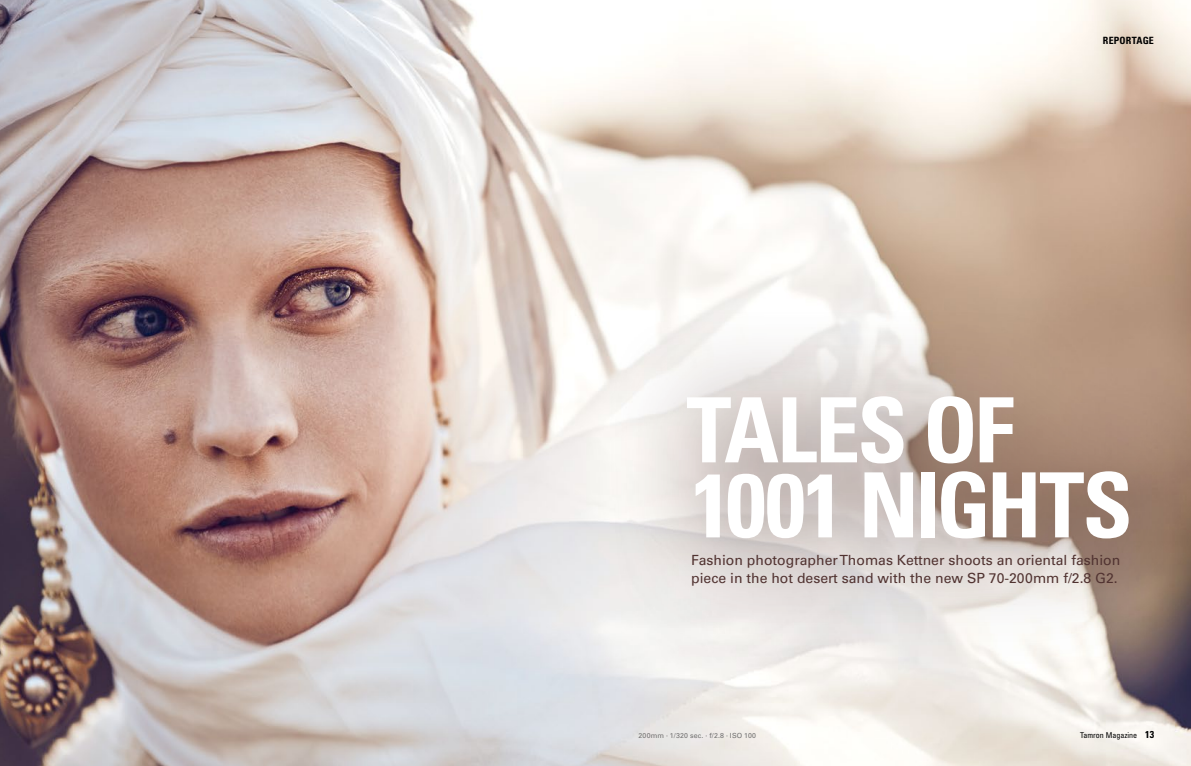
<style>
.page{position:relative;width:1191px;height:766px;background:#fff}
.page>*{position:absolute;margin:0;border:0;box-sizing:border-box;transform-origin:0 0}
.t1{font:700 condensed 90px/75px "Univers LT Std";letter-spacing:-.03em;color:#fff}
.t2{font:14px/18px "Univers LT Std";color:#513331}
.t3{font:700 condensed 10px "Univers LT Std";letter-spacing:.015em;color:#000}
.t4{font:condensed 8px "Univers LT Std";color:#000}
.t5{font:7px "Univers LT Std";letter-spacing:.025em;color:#706f6f}
.s1{font-weight:700;font-size:10px}
</style>
<div class="page">
<img style="left:0;top:0;width:1191px;height:765px">
<div style="left:603px;top:305px;width:588px;height:370px;background:#513331;opacity:.75"></div>
<p class="t3" style="left:1103px;top:34px;width:53px">REPORTAGE</p>
<h1 class="t1" style="left:686px;top:392px;width:448px">TALES OF<br>1001 NIGHTS</h1>
<p class="t2" style="left:691px;top:551px;width:431px">Fashion photographer Thomas Kettner shoots an oriental fashion piece in the hot desert sand with the new SP 70-200mm f/2.8 G2.</p>
<p class="t5" style="left:638px;top:730px;width:119px">200mm · 1/320 sec. · f/2.8 · ISO 100</p>
<p class="t4" style="left:1080px;top:729px;width:76px">Tamron Magazine <span class="s1">13</span></p>
</div>
